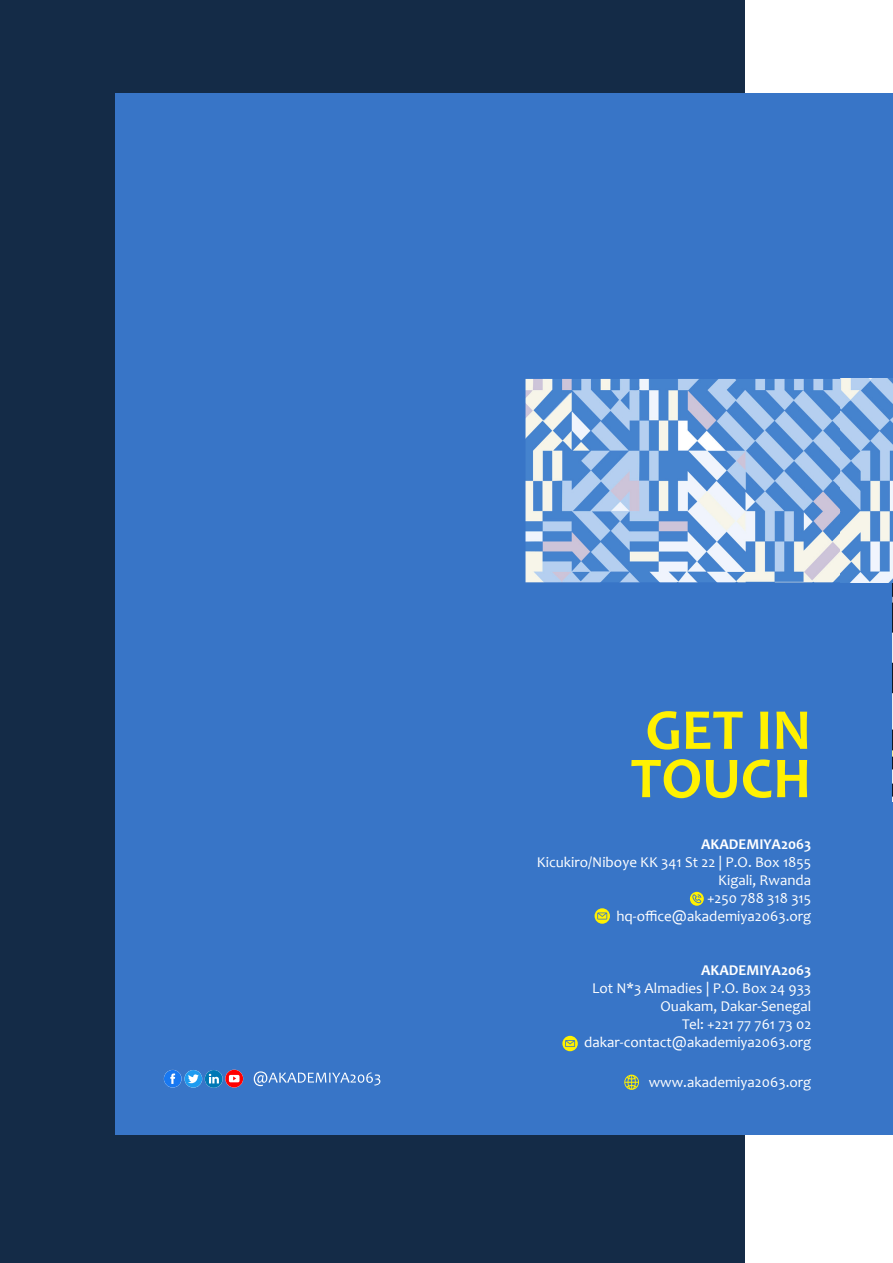
<style>
.page{position:relative;width:893px;height:1263px;background:#fff}
.page>*{position:absolute;margin:0;border:0;box-sizing:border-box;transform-origin:0 0}
.t1{font:700 58.5px/48.3px "Candara";color:#fff101}
.t2{font:15px "Candara";color:#fff}
.t3{font:700 15px "Candara";color:#fff}
</style>
<div class="page">
<div style="left:0;top:0;width:744px;height:1263px;background:#142b47"></div>
<div style="left:115px;top:94px;width:778px;height:1041px;background:#3875c7"></div>
<img style="left:892px;top:483px;width:1px;height:319px">
<img style="left:525px;top:379px;width:368px;height:203px">
<svg style="left:254px;top:1071px;width:126px;height:15px"></svg>
<svg style="left:164px;top:1070px;width:79px;height:18px"></svg>
<svg style="left:690px;top:892px;width:14px;height:14px"></svg>
<svg style="left:595px;top:908px;width:15px;height:16px"></svg>
<svg style="left:562px;top:1036px;width:16px;height:15px"></svg>
<svg style="left:624px;top:1075px;width:15px;height:15px"></svg>
<p class="t1" style="left:631px;top:705px;width:182px">GET IN<br>TOUCH</p>
<p class="t3" style="left:701px;top:834px;width:112px">AKADEMIYA2063</p>
<p class="t2" style="left:537px;top:852px;width:276px">Kicukiro/Niboye KK 341 St 22 | P.O. Box 1855</p>
<p class="t2" style="left:718px;top:870px;width:95px">Kigali, Rwanda</p>
<p class="t2" style="left:707px;top:888px;width:106px">+250 788 318 315</p>
<p class="t2" style="left:616px;top:906px;width:196px">hq-office@akademiya2063.org</p>
<p class="t3" style="left:701px;top:960px;width:112px">AKADEMIYA2063</p>
<p class="t2" style="left:592px;top:978px;width:221px">Lot N*3 Almadies | P.O. Box 24 933</p>
<p class="t2" style="left:660px;top:996px;width:152px">Ouakam, Dakar-Senegal</p>
<p class="t2" style="left:682px;top:1014px;width:130px">Tel: +221 77 761 73 02</p>
<p class="t2" style="left:584px;top:1032px;width:228px">dakar-contact@akademiya2063.org</p>
<p class="t2" style="left:649px;top:1072px;width:164px">www.akademiya2063.org</p>
</div>
